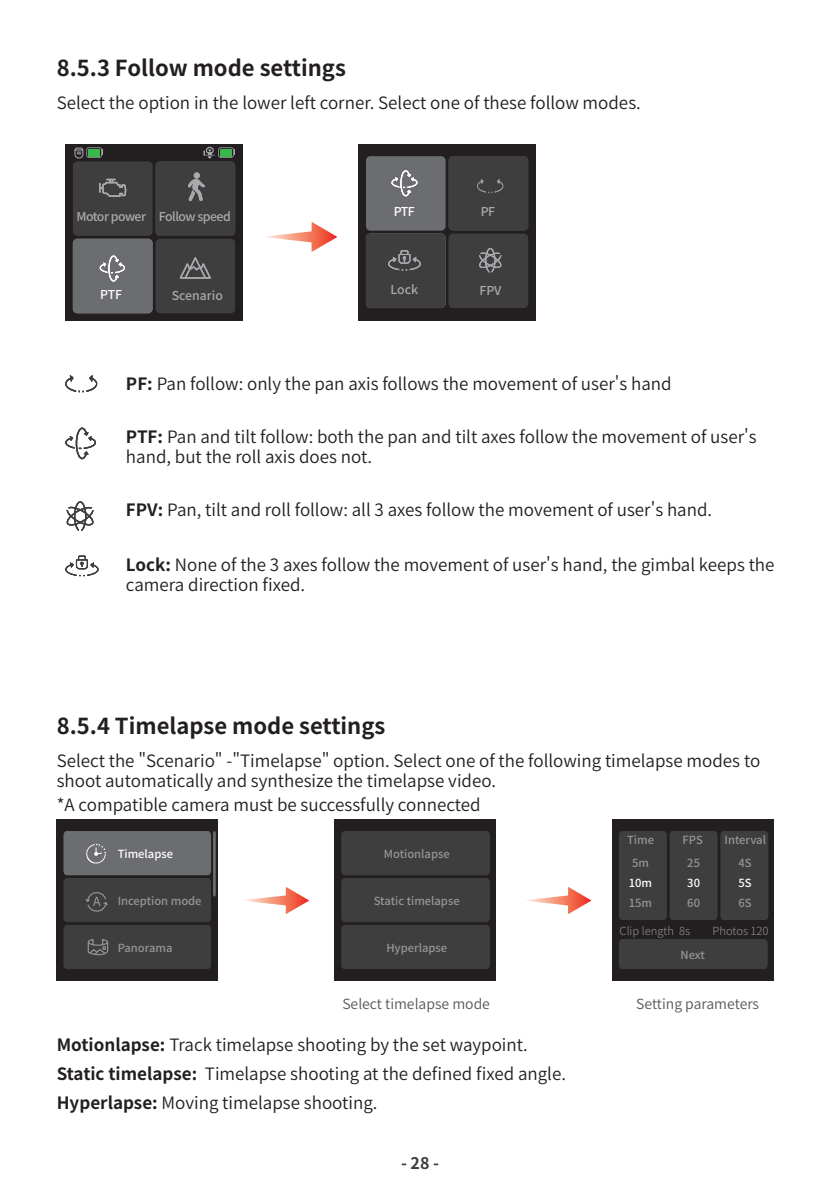
<style>
.page{position:relative;width:840px;height:1191px;background:#fff}
.page>*{position:absolute;margin:0;border:0;box-sizing:border-box;transform-origin:0 0}
.t1{font:700 22px "Source Han Sans CN";color:#231f20}
.t2{font:17px/20.4px "Source Han Sans CN";color:#231f20}
.t3{font:700 16px "Source Han Sans CN";color:#3e3e3f}
.t4{font:14px "Source Han Sans CN";color:#57585a}
.t5{font:500 12.2px "Source Han Sans CN";letter-spacing:-.04em;color:#a8a9ad}
.t6{font:500 12.2px "Source Han Sans CN";color:#a8a9ad}
.t7{font:500 12.2px "Source Han Sans CN";letter-spacing:-.03em;color:#fff}
.t8{font:500 11.2px/23.2px "Source Han Sans CN";color:#939598;text-align:center}
.t9{font:300 11.2px "Source Han Sans CN";color:#939598}
.t10{font:500 11.2px "Source Han Sans CN";color:#fff}
.s1{font-weight:700}
</style>
<div class="page">
<div style="left:65px;top:144px;width:177px;height:177px;background:#231f20"></div>
<svg style="left:73px;top:147px;width:162px;height:166px"></svg>
<svg style="left:265px;top:222px;width:72px;height:30px"></svg>
<div style="left:358px;top:144px;width:177px;height:177px;background:#231f20"></div>
<svg style="left:366px;top:156px;width:162px;height:152px"></svg>
<svg style="left:65px;top:375px;width:32px;height:17px"></svg>
<svg style="left:65px;top:427px;width:31px;height:32px"></svg>
<svg style="left:66px;top:501px;width:28px;height:30px"></svg>
<svg style="left:65px;top:555px;width:34px;height:21px"></svg>
<div style="left:57px;top:819px;width:161px;height:162px;background:#231f20"></div>
<svg style="left:63px;top:831px;width:153px;height:138px"></svg>
<div style="left:334px;top:819px;width:161px;height:162px;background:#231f20"></div>
<div style="left:341px;top:831px;width:148px;height:138px;background:#3e3e3f"></div>
<div style="left:611px;top:819px;width:161px;height:162px;background:#231f20"></div>
<div style="left:619px;top:831px;width:149px;height:89px;background:#3e3e3f"></div>
<div style="left:619px;top:939px;width:148px;height:30px;background:#3e3e3f"></div>
<svg style="left:244px;top:887px;width:65px;height:27px"></svg>
<svg style="left:526px;top:887px;width:65px;height:27px"></svg>
<p class="t1" style="left:57px;top:56px;width:290px">8.5.3 Follow mode settings</p>
<p class="t2" style="left:57px;top:93px;width:585px">Select the option in the lower left corner. Select one of these follow modes.</p>
<p class="t5" style="left:76px;top:210px;width:71px">Motor power</p>
<p class="t5" style="left:159px;top:210px;width:73px">Follow speed</p>
<p class="t7" style="left:100px;top:287px;width:24px">PTF</p>
<p class="t6" style="left:172px;top:288px;width:53px">Scenario</p>
<p class="t7" style="left:393px;top:205px;width:23px">PTF</p>
<p class="t5" style="left:390px;top:282px;width:29px">Lock</p>
<p class="t5" style="left:480px;top:205px;width:16px">PF</p>
<p class="t5" style="left:479px;top:283px;width:24px">FPV</p>
<p class="t2" style="left:126px;top:374px;width:547px"><span class="s1">PF:</span> Pan follow: only the pan axis follows the movement of user's hand</p>
<p class="t2" style="left:126px;top:426px;width:631px"><span class="s1">PTF:</span> Pan and tilt follow: both the pan and tilt axes follow the movement of user's hand, but the roll axis does not.</p>
<p class="t2" style="left:126px;top:500px;width:587px"><span class="s1">FPV:</span> Pan, tilt and roll follow: all 3 axes follow the movement of user's hand.</p>
<p class="t2" style="left:126px;top:554px;width:649px"><span class="s1">Lock:</span> None of the 3 axes follow the movement of user's hand, the gimbal keeps the camera direction fixed.</p>
<p class="t1" style="left:57px;top:713px;width:330px">8.5.4 Timelapse mode settings</p>
<p class="t2" style="left:57px;top:751px;width:704px">Select the "Scenario" -"Timelapse" option. Select one of the following timelapse modes to shoot automatically and synthesize the timelapse video.</p>
<p class="t2" style="left:57px;top:794px;width:425px">*A compatible camera must be successfully connected</p>
<p class="t10" style="left:118px;top:847px;width:57px">Timelapse</p>
<p class="t8" style="left:118px;top:889px;width:85px">Inception mode</p>
<p class="t8" style="left:118px;top:936px;width:56px">Panorama</p>
<p class="t8" style="left:682px;top:828px;width:22px">FPS</p>
<p class="t8" style="left:724px;top:828px;width:43px">Interval</p>
<p class="t8" style="left:626px;top:828px;width:28px">Time<br>5m</p>
<p class="t10" style="left:628px;top:876px;width:25px">10m</p>
<p class="t8" style="left:628px;top:891px;width:25px">15m</p>
<p class="t8" style="left:383px;top:842px;width:67px">Motionlapse</p>
<p class="t8" style="left:373px;top:889px;width:87px">Static timelapse</p>
<p class="t8" style="left:386px;top:936px;width:62px">Hyperlapse</p>
<p class="t8" style="left:738px;top:851px;width:15px">4S</p>
<p class="t10" style="left:738px;top:876px;width:15px">5S</p>
<p class="t8" style="left:738px;top:891px;width:15px">6S</p>
<p class="t8" style="left:687px;top:851px;width:14px">25</p>
<p class="t10" style="left:687px;top:876px;width:14px">30</p>
<p class="t8" style="left:687px;top:891px;width:14px">60</p>
<p class="t9" style="left:619px;top:924px;width:72px">Clip length 8s</p>
<p class="t9" style="left:712px;top:924px;width:57px">Photos 120</p>
<p class="t8" style="left:680px;top:943px;width:26px">Next</p>
<p class="t4" style="left:342px;top:995px;width:149px">Select timelapse mode</p>
<p class="t4" style="left:636px;top:995px;width:124px">Setting parameters</p>
<p class="t2" style="left:57px;top:1030px;width:510px;line-height:29px"><span class="s1">Motionlapse:</span> Track timelapse shooting by the set waypoint.<br><span class="s1">Static timelapse:</span> Timelapse shooting at the defined fixed angle.<br><span class="s1">Hyperlapse:</span> Moving timelapse shooting.</p>
<p class="t3" style="left:401px;top:1153px;width:39px">- 28 -</p>
</div>
